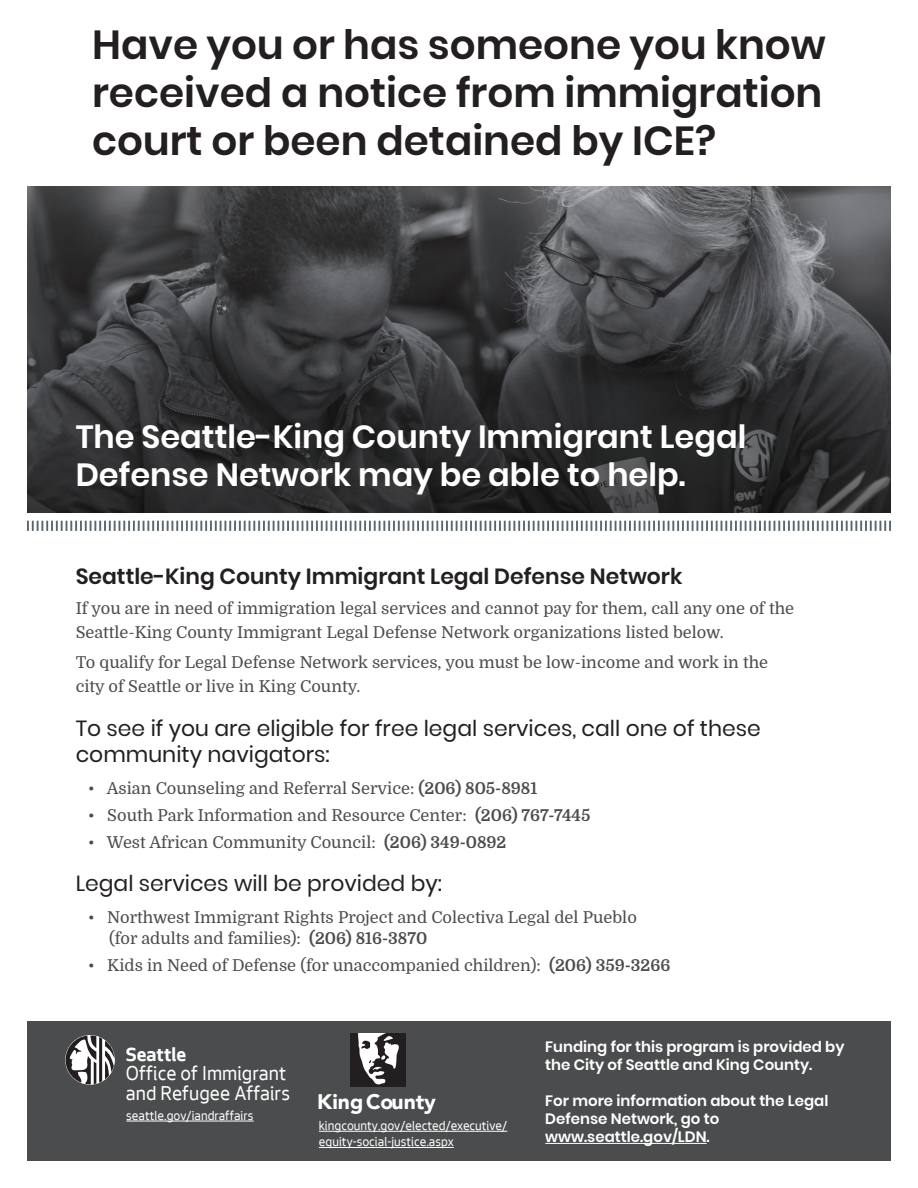
<style>
.page{position:relative;width:918px;height:1188px;background:#fff}
.page>*{position:absolute;margin:0;border:0;box-sizing:border-box;transform-origin:0 0}
.t1{font:600 40.5px/48px "Poppins";color:#231f20;text-align:justify}
.t2{font:600 32.1px/37.3px "Poppins";color:#fff}
.t3{font:21.9px/26.2px "Poppins";color:#231f20}
.t4{font:600 21.9px "Poppins";color:#231f20}
.t5{font:900 21.15px "Avenir";color:#fff}
.t6{font:20.7px/19.4px "Seattle Text";color:#fff}
.t7{font:700 19.95px "Seattle Text";color:#fff}
.t8{font:16.35px/24px "Domine";color:#4b4c4d}
.t9{font:600 15px/18px "Poppins";color:#fff}
.t10{font:13.5px/16.2px "Seattle Text";color:#fff}
.s1{font-weight:700}
</style>
<div class="page">
<svg style="left:27px;top:187px;width:864px;height:326px;background:#3d3e40"></svg>
<div style="left:27px;top:1021px;width:864px;height:140px;background:#4b4c4d"></div>
<hr style="left:545px;top:1143px;width:162px;height:1px;background:#fff">
<svg style="left:66px;top:1035px;width:49px;height:49px"></svg>
<img style="left:350px;top:1034px;width:56px;height:52px">
<svg style="left:27px;top:521px;width:864px;height:10px"></svg>
<hr style="left:126px;top:1121px;width:128px;height:1px;background:#fff">
<hr style="left:319px;top:1131px;width:188px;height:1px;background:#fff">
<hr style="left:319px;top:1147px;width:135px;height:1px;background:#fff">
<p class="t1" style="left:92px;top:21px;width:735px">Have you or has someone you know received a notice from immigration court or been detained by ICE?</p>
<p class="t2" style="left:76px;top:419px;width:672px">The Seattle-King County Immigrant Legal<br>Defense Network may be able to help.</p>
<p class="t4" style="left:76px;top:564px;width:608px">Seattle-King County Immigrant Legal Defense Network</p>
<p class="t8" style="left:76px;top:597px;width:720px">If you are in need of immigration legal services and cannot pay for them, call any one of the<br>Seattle-King County Immigrant Legal Defense Network organizations listed below.</p>
<p class="t8" style="left:76px;top:651px;width:694px">To qualify for Legal Defense Network services, you must be low-income and work in the city of Seattle or live in King County.</p>
<p class="t3" style="left:76px;top:715px;width:687px">To see if you are eligible for free legal services, call one of these community navigators:</p>
<p class="t8" style="left:88px;top:776px;width:451px">• Asian Counseling and Referral Service: <span class="s1">(206) 805-8981</span></p>
<p class="t8" style="left:88px;top:803px;width:504px">• South Park Information and Resource Center: <span class="s1">(206) 767-7445</span></p>
<p class="t8" style="left:88px;top:830px;width:420px">• West African Community Council: <span class="s1">(206) 349-0892</span></p>
<p class="t3" style="left:76px;top:871px;width:368px">Legal services will be provided by:</p>
<p class="t8" style="left:109px;top:907px;width:529px;line-height:21px;text-indent:-21px">• Northwest Immigrant Rights Project and Colectiva Legal del Pueblo (for adults and families): <span class="s1">(206) 816-3870</span></p>
<p class="t8" style="left:88px;top:954px;width:584px">• Kids in Need of Defense (for unaccompanied children): <span class="s1">(206) 359-3266</span></p>
<p class="t7" style="left:126px;top:1040px;width:62px">Seattle</p>
<p class="t6" style="left:126px;top:1063px;width:166px">Office of Immigrant and Refugee Affairs</p>
<p class="t10" style="left:126px;top:1107px;width:129px">seattle.gov/iandraffairs</p>
<p class="t5" style="left:317px;top:1084px;width:120px">King County</p>
<p class="t10" style="left:319px;top:1117px;width:190px">kingcounty.gov/elected/executive/ equity-social-justice.aspx</p>
<p class="t9" style="left:545px;top:1038px;width:301px">Funding for this program is provided by the City of Seattle and King County.</p>
<p class="t9" style="left:545px;top:1092px;width:285px">For more information about the Legal<br>Defense Network, go to www.seattle.gov/LDN.</p>
</div>
